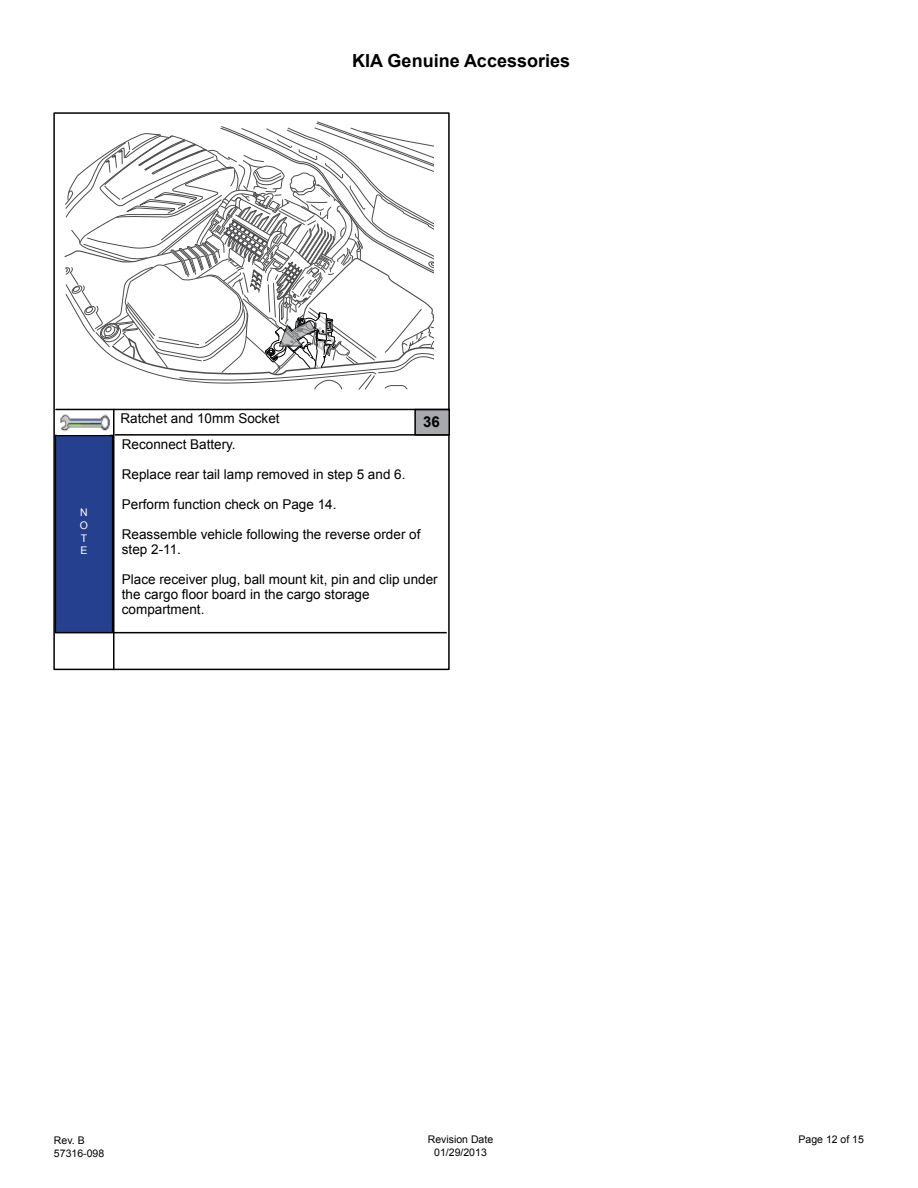
<style>
.page{position:relative;width:918px;height:1188px;background:#fff}
.page>*{position:absolute;margin:0;border:0;box-sizing:border-box;transform-origin:0 0}
.t1{font:700 18px "Arial";color:#000}
.t2{font:700 15px "Arial";color:#000}
.t3{font:13.5px/15px "Arial";color:#000}
.t4{font:10.5px/12.6px "Arial";color:#000;text-align:center}
.t5{font:10.5px/12.6px "Arial";color:#fff;text-align:justify}
</style>
<div class="page">
<div style="left:53px;top:112px;width:397px;height:558px;border:2px solid #000"></div>
<hr style="left:115px;top:434px;width:333px;height:2px;background:#000">
<hr style="left:56px;top:409px;width:393px;height:1px;background:#000">
<div style="left:55px;top:435px;width:58px;height:198px;background:#25408f"></div>
<div style="left:55px;top:435px;width:58px;height:198px;border:2px solid #000"></div>
<hr style="left:114px;top:632px;width:333px;height:1px;background:#000">
<div style="left:415px;top:410px;width:34px;height:25px;background:#a7a9ac"></div>
<div style="left:414px;top:409px;width:36px;height:27px;border:2px solid #000"></div>
<hr style="left:113px;top:409px;width:2px;height:261px;background:#000">
<img style="left:60px;top:414px;width:49px;height:18px">
<svg style="left:64px;top:122px;width:370px;height:268px"></svg>
<h1 class="t1" style="left:352px;top:49px;width:219px">KIA Genuine Accessories</h1>
<p class="t5" style="left:80px;top:507px;width:10px">N O T E</p>
<p class="t3" style="left:121px;top:411px;width:161px">Ratchet and 10mm Socket</p>
<p class="t2" style="left:423px;top:411px;width:18px">36</p>
<p class="t3" style="left:122px;top:437px;width:115px">Reconnect Battery.</p>
<p class="t3" style="left:122px;top:467px;width:285px">Replace rear tail lamp removed in step 5 and 6.</p>
<p class="t3" style="left:122px;top:497px;width:216px">Perform function check on Page 14.</p>
<p class="t3" style="left:122px;top:527px;width:300px">Reassemble vehicle following the reverse order of step 2-11.</p>
<p class="t3" style="left:122px;top:572px;width:317px">Place receiver plug, ball mount kit, pin and clip under the cargo floor board in the cargo storage compartment.</p>
<p class="t4" style="left:428px;top:1133px;width:67px">Revision Date<br>01/29/2013</p>
<p class="t4" style="left:54px;top:1134px;width:52px;text-align:left">Rev. B<br>57316-098</p>
<p class="t4" style="left:799px;top:1133px;width:67px">Page 12 of 15</p>
</div>
